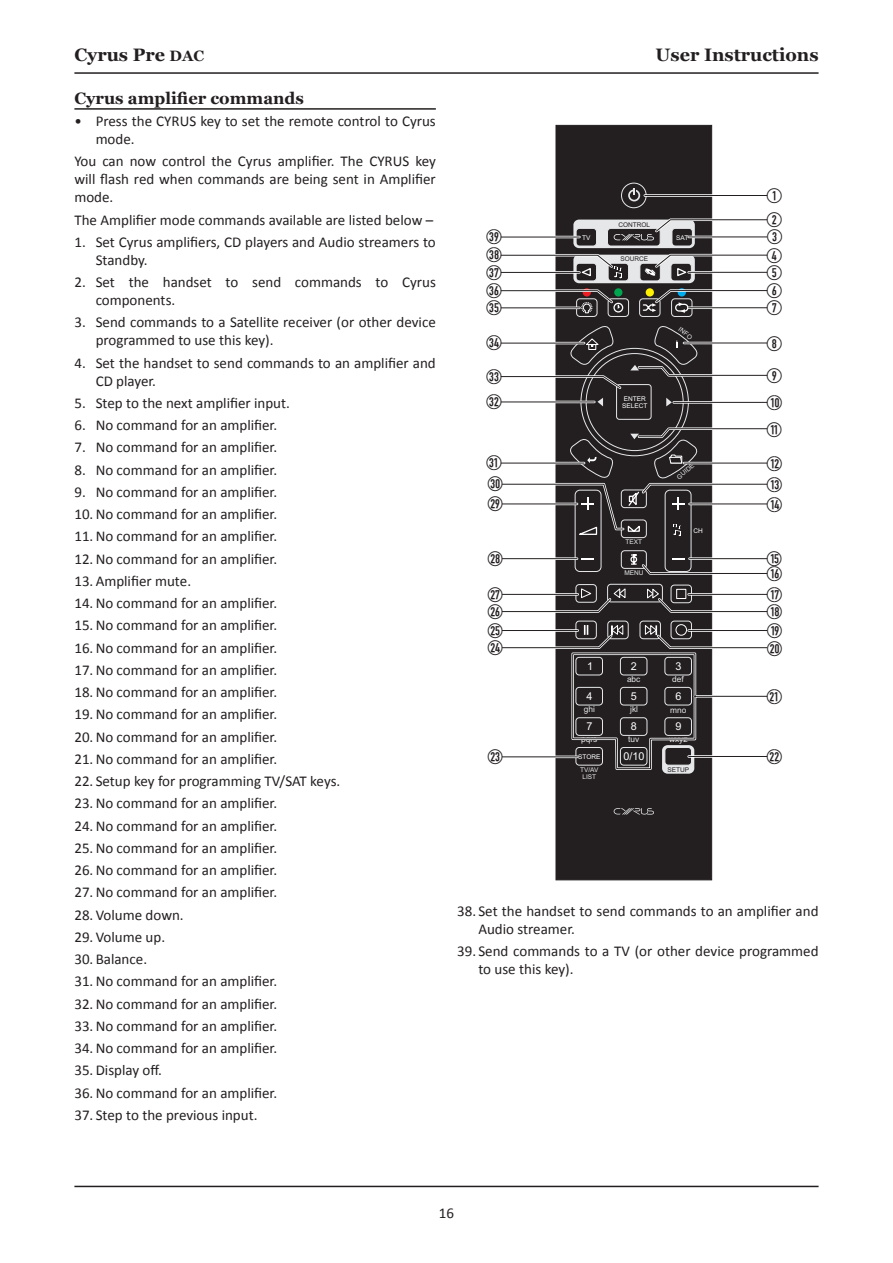
<style>
.page{position:relative;width:893px;height:1263px;background:#fff}
.page>*{position:absolute;margin:0;border:0;box-sizing:border-box;transform-origin:0 0}
.t1{font:21px/17.7px "Combi Numerals 98";color:#231f20}
.t2{font:700 18px "Georgia";color:#231f20}
.t3{font:700 16.5px "Georgia";color:#231f20}
.t4{font:15px/22.2px "Calibri";color:#231f20}
.t5{font:10.8px "Arial";color:#fff}
.t6{font:8.4px "Arial";color:#e6e7e9}
.t7{font:6.45px "Arial";color:#e6e7e9}
.t8{font:6.45px/7.2px "Arial";color:#fff}
.t9{font:6.45px "Arial";color:#231f20}
.s1{font-size:15px}
</style>
<div class="page">
<hr style="left:74px;top:72px;width:745px;height:2px;background:#231f20">
<hr style="left:74px;top:1186px;width:745px;height:1px;background:#231f20">
<hr style="left:74px;top:108px;width:362px;height:2px;background:#231f20">
<div style="left:556px;top:125px;width:156px;height:755px;background:#231f20;border:1px solid #231f20"></div>
<div style="left:662px;top:745px;width:32px;height:29px;background:#e6e7e9;border-radius:6px"></div>
<svg style="left:621px;top:184px;width:26px;height:19px"></svg>
<svg style="left:614px;top:808px;width:40px;height:6px"></svg>
<svg style="left:500px;top:219px;width:268px;height:550px"></svg>
<hr style="left:645px;top:194px;width:122px;height:3px;background:#fff">
<hr style="left:645px;top:195px;width:122px;height:1px;background:#231f20">
<p class="t2" style="left:74px;top:44px;width:131px">Cyrus Pre <span class="s1">DAC</span></p>
<p class="t2" style="left:656px;top:44px;width:165px">User Instructions</p>
<p class="t3" style="left:74px;top:88px;width:231px">Cyrus amplifier commands</p>
<p class="t4" style="left:96px;top:112px;width:342px;line-height:18px;text-indent:-21px">• Press the CYRUS key to set the remote control to Cyrus mode.</p>
<p class="t4" style="left:74px;top:152px;width:363px;line-height:18px;text-align:justify">You can now control the Cyrus amplifier. The CYRUS key will flash red when commands are being sent in Amplifier mode.</p>
<p class="t4" style="left:74px;top:209px;width:360px">The Amplifier mode commands available are listed below –</p>
<p class="t4" style="left:96px;top:233px;width:342px;line-height:18px;text-indent:-21px">1. Set Cyrus amplifiers, CD players and Audio streamers to<br>Standby.</p>
<p class="t4" style="left:96px;top:273px;width:342px;line-height:18px;text-indent:-21px">2. Set the handset to send commands to Cyrus components.</p>
<p class="t4" style="left:96px;top:313px;width:342px;line-height:18px;text-indent:-21px">3. Send commands to a Satellite receiver (or other device programmed to use this key).</p>
<p class="t4" style="left:96px;top:354px;width:342px;line-height:18px;text-indent:-21px">4. Set the handset to send commands to an amplifier and<br>CD player.</p>
<p class="t4" style="left:74px;top:392px;width:217px">5. Step to the next amplifier input.</p>
<p class="t4" style="left:74px;top:414px;width:204px">6. No command for an amplifier.</p>
<p class="t4" style="left:74px;top:436px;width:204px">7. No command for an amplifier.</p>
<p class="t4" style="left:74px;top:459px;width:204px">8. No command for an amplifier.</p>
<p class="t4" style="left:74px;top:481px;width:204px;text-align:justify">9. No command for an amplifier.<br>10.No command for an amplifier.<br>11.No command for an amplifier.<br>12.No command for an amplifier.</p>
<p class="t4" style="left:74px;top:570px;width:204px">13. Amplifier mute.<br>14.No command for an amplifier.<br>15.No command for an amplifier.<br>16.No command for an amplifier.<br>17.No command for an amplifier.<br>18.No command for an amplifier.<br>19.No command for an amplifier.<br>20.No command for an amplifier.<br>21.No command for an amplifier.</p>
<p class="t4" style="left:74px;top:770px;width:267px">22. Setup key for programming TV/SAT keys.<br>23.No command for an amplifier.<br>24.No command for an amplifier.<br>25.No command for an amplifier.<br>26.No command for an amplifier.<br>27.No command for an amplifier.</p>
<p class="t4" style="left:74px;top:903px;width:111px">28. Volume down.</p>
<p class="t4" style="left:74px;top:926px;width:92px">29. Volume up.</p>
<p class="t4" style="left:74px;top:948px;width:204px">30. Balance.<br>31.No command for an amplifier.<br>32.No command for an amplifier.<br>33.No command for an amplifier.<br>34.No command for an amplifier.<br>35.Display off.<br>36.No command for an amplifier.</p>
<p class="t4" style="left:74px;top:1104px;width:185px">37. Step to the previous input.</p>
<h1 class="t1" style="left:766px;top:185px;width:18px;line-height:24.5px">A<br>B</h1>
<h1 class="t1" style="left:766px;top:230px;width:18px;text-align:justify">C D E F G</h1>
<h1 class="t1" style="left:767px;top:329px;width:17px;line-height:32.1px">H<br>I</h1>
<h1 class="t1" style="left:766px;top:391px;width:17px;line-height:26.7px">1)<br>1!</h1>
<h1 class="t1" style="left:767px;top:455px;width:17px;line-height:20.4px;text-align:justify">1@ 1# 1$</h1>
<h1 class="t1" style="left:766px;top:554px;width:17px;line-height:14.9px">1%<br>1^</h1>
<h1 class="t1" style="left:767px;top:588px;width:17px;text-align:justify">1&amp; 1* 1( 2)</h1>
<h1 class="t1" style="left:767px;top:690px;width:17px">2!</h1>
<p class="t9" style="left:618px;top:220px;width:33px">CONTROL</p>
<p class="t9" style="left:620px;top:255px;width:29px">SOURCE</p>
<h1 class="t1" style="left:486px;top:230px;width:17px">3(</h1>
<p class="t8" style="left:582px;top:234px;width:10px">TV</p>
<p class="t8" style="left:676px;top:234px;width:14px">SAT</p>
<h1 class="t1" style="left:486px;top:248px;width:17px">3*</h1>
<h1 class="t1" style="left:486px;top:266px;width:17px">3&amp;</h1>
<h1 class="t1" style="left:486px;top:284px;width:17px">3^</h1>
<h1 class="t1" style="left:486px;top:301px;width:17px">3%</h1>
<p class="t7" style="left:682px;top:325px;width:17px;rotate:39deg">INFO</p>
<h1 class="t1" style="left:486px;top:336px;width:17px">3$</h1>
<h1 class="t1" style="left:486px;top:370px;width:17px">3#</h1>
<h1 class="t1" style="left:486px;top:395px;width:17px">3@</h1>
<p class="t8" style="left:622px;top:396px;width:27px">ENTER<br>SELECT</p>
<h1 class="t1" style="left:486px;top:456px;width:17px">3!</h1>
<p class="t7" style="left:675px;top:475px;width:22px;rotate:-39deg">GUIDE</p>
<h1 class="t1" style="left:487px;top:477px;width:17px">3)</h1>
<h1 class="t1" style="left:487px;top:497px;width:17px">2(</h1>
<p class="t8" style="left:693px;top:528px;width:11px">CH</p>
<p class="t7" style="left:626px;top:537px;width:18px">TEXT</p>
<h1 class="t1" style="left:487px;top:552px;width:17px">2*</h1>
<p class="t7" style="left:624px;top:568px;width:21px">MENU</p>
<h1 class="t1" style="left:487px;top:588px;width:17px;line-height:17.2px">2&amp;<br>2^</h1>
<h1 class="t1" style="left:487px;top:624px;width:17px">2%</h1>
<h1 class="t1" style="left:487px;top:641px;width:17px">2$</h1>
<p class="t5" style="left:587px;top:659px;width:8px">1</p>
<p class="t5" style="left:631px;top:659px;width:8px">2</p>
<p class="t5" style="left:675px;top:659px;width:8px">3</p>
<p class="t5" style="left:586px;top:689px;width:8px">4</p>
<p class="t5" style="left:631px;top:689px;width:8px">5</p>
<p class="t5" style="left:586px;top:720px;width:8px">7</p>
<p class="t5" style="left:675px;top:720px;width:8px">9</p>
<p class="t6" style="left:627px;top:674px;width:15px">abc</p>
<p class="t6" style="left:672px;top:674px;width:13px">def</p>
<p class="t5" style="left:675px;top:689px;width:8px">6</p>
<p class="t6" style="left:584px;top:704px;width:13px">ghi</p>
<p class="t6" style="left:630px;top:704px;width:9px">jkl</p>
<p class="t6" style="left:670px;top:704px;width:18px">mno</p>
<p class="t6" style="left:581px;top:734px;width:18px">pqrs</p>
<p class="t6" style="left:628px;top:734px;width:13px">tuv</p>
<p class="t6" style="left:669px;top:734px;width:20px">wxyz</p>
<p class="t5" style="left:631px;top:720px;width:8px">8</p>
<p class="t5" style="left:623px;top:749px;width:23px">0/10</p>
<h1 class="t1" style="left:487px;top:750px;width:17px">2#</h1>
<h1 class="t1" style="left:767px;top:749px;width:17px">2@</h1>
<p class="t8" style="left:578px;top:753px;width:24px">STORE</p>
<p class="t7" style="left:580px;top:765px;width:20px">TV/AV</p>
<p class="t7" style="left:582px;top:772px;width:15px">LIST</p>
<p class="t9" style="left:667px;top:765px;width:23px">SETUP</p>
<p class="t4" style="left:478px;top:902px;width:342px;line-height:18px;text-indent:-21px">38. Set the handset to send commands to an amplifier and<br>Audio streamer.</p>
<p class="t4" style="left:478px;top:942px;width:342px;line-height:18px;text-indent:-21px">39. Send commands to a TV (or other device programmed to use this key).</p>
<p class="t4" style="left:439px;top:1202px;width:17px">16</p>
</div>
